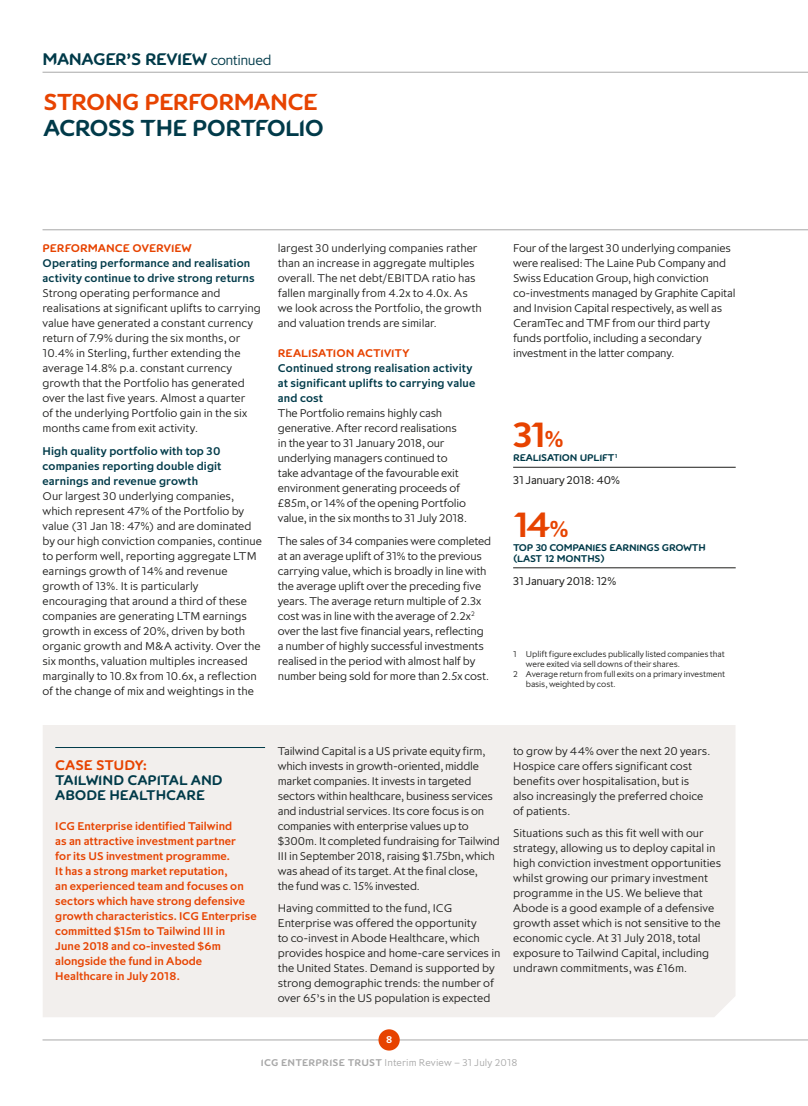
<style>
.page{position:relative;width:808px;height:1106px;background:#fff}
.page>*{position:absolute;margin:0;border:0;box-sizing:border-box;transform-origin:0 0}
.t1{font:37.5px "ICG Headline";color:#e74300}
.t2{font:24.75px "ICG Headline";letter-spacing:-.035em;color:#003a49}
.t3{font:24.75px "ICG Headline";letter-spacing:-.03em;color:#e74300}
.t4{font:18px "ICG Headline";letter-spacing:-.035em;color:#003a49}
.t5{font:15px/15px "ICG Headline";letter-spacing:-.01em;color:#003a49}
.t6{font:15px "ICG Headline";letter-spacing:-.01em;color:#e74300}
.t7{font:300 12px/15px "Pembroke";letter-spacing:-.01em;color:#1d1d1b}
.t8{font:500 12px/15px "Pembroke";color:#e74300}
.t9{font:500 12px/15px "Pembroke";letter-spacing:.01em;color:#003a49}
.t10{font:12px "ICG Headline";letter-spacing:-.01em;color:#e74300}
.t11{font:12px "Pembroke";letter-spacing:-.015em;color:#1d1d1b}
.t12{font:10.5px/10.5px "ICG Headline";letter-spacing:-.02em;color:#003a49}
.t13{font:300 10.5px "Pembroke";letter-spacing:.01em;color:#a8a8a8}
.t14{font:10.5px "ICG Headline";color:#fff}
.t15{font:300 9px "Pembroke";letter-spacing:-.01em;color:#1d1d1b}
.s1{font-family:"Pembroke";font-weight:300;font-size:15px}
.s2{font-size:24.75px}
.s3{font-family:"ICG Headline";font-weight:400}
</style>
<div class="page">
<div style="left:43px;top:725px;width:692px;height:292px;background:#f2efed"></div>
<hr style="left:55px;top:747px;width:210px;height:1px;background:#003a49">
<hr style="left:513px;top:467px;width:223px;height:1px;background:#1d1d1b">
<hr style="left:513px;top:567px;width:223px;height:1px;background:#1d1d1b">
<hr style="left:43px;top:1039px;width:765px;height:1px;background:#a8a8a8">
<div style="left:378px;top:1029px;width:22px;height:21px;background:#e74300;border-radius:50%"></div>
<hr style="left:43px;top:72px;width:765px;height:1px;background:#a8a8a8">
<hr style="left:43px;top:229px;width:765px;height:1px;background:#a8a8a8">
<h3 class="t4" style="left:43px;top:51px;width:231px">MANAGER’S REVIEW <span class="s1">continued</span></h3>
<h2 class="t3" style="left:43px;top:91px;width:276px">STRONG PERFORMANCE</h2>
<h2 class="t2" style="left:43px;top:117px;width:282px">ACROSS THE PORTFOLIO</h2>
<p class="t10" style="left:43px;top:243px;width:151px">PERFORMANCE OVERVIEW</p>
<p class="t9" style="left:43px;top:255px;width:214px">Operating performance and realisation activity continue to drive strong returns</p>
<p class="t7" style="left:43px;top:285px;width:220px">Strong operating performance and realisations at significant uplifts to carrying value have generated a constant currency return of 7.9% during the six months, or 10.4% in Sterling, further extending the average 14.8% p.a. constant currency growth that the Portfolio has generated over the last five years. Almost a quarter<br>of the underlying Portfolio gain in the six months came from exit activity.</p>
<p class="t9" style="left:43px;top:443px;width:180px;text-align:justify">High quality portfolio with top 30 companies reporting double digit earnings and revenue growth</p>
<p class="t7" style="left:43px;top:488px;width:221px">Our largest 30 underlying companies, which represent 47% of the Portfolio by value (31 Jan 18: 47%) and are dominated by our high conviction companies, continue to perform well, reporting aggregate LTM earnings growth of 14% and revenue growth of 13%. It is particularly encouraging that around a third of these companies are generating LTM earnings growth in excess of 20%, driven by both organic growth and M&amp;A activity. Over the six months, valuation multiples increased marginally to 10.8x from 10.6x, a reflection of the change of mix and weightings in the</p>
<p class="t7" style="left:278px;top:240px;width:205px">largest 30 underlying companies rather than an increase in aggregate multiples overall. The net debt/EBITDA ratio has fallen marginally from 4.2x to 4.0x. As we look across the Portfolio, the growth and valuation trends are similar.</p>
<p class="t10" style="left:278px;top:348px;width:133px">REALISATION ACTIVITY</p>
<p class="t9" style="left:278px;top:360px;width:199px">Continued strong realisation activity at significant uplifts to carrying value and cost</p>
<p class="t7" style="left:278px;top:405px;width:191px">The Portfolio remains highly cash generative. After record realisations in the year to 31 January 2018, our underlying managers continued to take advantage of the favourable exit environment generating proceeds of £85m, or 14% of the opening Portfolio value, in the six months to 31 July 2018.</p>
<p class="t7" style="left:278px;top:533px;width:215px">The sales of 34 companies were completed at an average uplift of 31% to the previous carrying value, which is broadly in line with the average uplift over the preceding five years. The average return multiple of 2.3x cost was in line with the average of 2.2x<sup>2 </sup>over the last five financial years, reflecting a number of highly successful investments realised in the period with almost half by number being sold for more than 2.5x cost.</p>
<p class="t7" style="left:513px;top:240px;width:224px">Four of the largest 30 underlying companies were realised: The Laine Pub Company and Swiss Education Group, high conviction co-investments managed by Graphite Capital and Invision Capital respectively, as well as CeramTec and TMF from our third party funds portfolio, including a secondary investment in the latter company.</p>
<h1 class="t1" style="left:513px;top:418px;width:52px">31<span class="s2">%</span></h1>
<p class="t12" style="left:513px;top:453px;width:106px">REALISATION UPLIFT<sup>1</sup></p>
<p class="t11" style="left:513px;top:473px;width:108px">31 January 2018: 40%</p>
<h1 class="t1" style="left:513px;top:508px;width:57px">14<span class="s2">%</span></h1>
<p class="t12" style="left:513px;top:543px;width:194px">TOP 30 COMPANIES EARNINGS GROWTH (LAST 12 MONTHS)</p>
<p class="t11" style="left:513px;top:573px;width:104px">31 January 2018: 12%</p>
<p class="t15" style="left:513px;top:649px;width:213px">1 Uplift figure excludes publically listed companies that</p>
<p class="t15" style="left:526px;top:658px;width:156px">were exited via sell downs of their shares.</p>
<p class="t15" style="left:513px;top:668px;width:213px">2 Average return from full exits on a primary investment</p>
<p class="t15" style="left:526px;top:678px;width:91px">basis, weighted by cost.</p>
<p class="t6" style="left:55px;top:758px;width:93px">CASE STUDY:</p>
<p class="t5" style="left:55px;top:773px;width:169px">TAILWIND CAPITAL AND<br>ABODE HEALTHCARE</p>
<p class="t8" style="left:55px;top:818px;width:203px">ICG Enterprise identified Tailwind<br>as an attractive investment partner<br>for its US investment programme.<br>It has a strong market reputation,<br>an experienced team and focuses on sectors which have strong defensive growth characteristics. ICG Enterprise committed $15m to Tailwind III in<br>June 2018 and co-invested $6m alongside the fund in Abode Healthcare in July 2018.</p>
<p class="t7" style="left:278px;top:743px;width:224px">Tailwind Capital is a US private equity firm, which invests in growth-oriented, middle market companies. It invests in targeted sectors within healthcare, business services and industrial services. Its core focus is on companies with enterprise values up to $300m. It completed fundraising for Tailwind III in September 2018, raising $1.75bn, which was ahead of its target. At the final close,<br>the fund was c. 15% invested.</p>
<p class="t7" style="left:278px;top:900px;width:224px">Having committed to the fund, ICG Enterprise was offered the opportunity<br>to co-invest in Abode Healthcare, which provides hospice and home-care services in the United States. Demand is supported by strong demographic trends: the number of over 65’s in the US population is expected</p>
<p class="t14" style="left:386px;top:1035px;width:8px">8</p>
<p class="t7" style="left:513px;top:743px;width:199px">to grow by 44% over the next 20 years.<br>Hospice care offers significant cost benefits over hospitalisation, but is also increasingly the preferred choice of patients.</p>
<p class="t7" style="left:513px;top:825px;width:210px">Situations such as this fit well with our strategy, allowing us to deploy capital in high conviction investment opportunities whilst growing our primary investment programme in the US. We believe that Abode is a good example of a defensive growth asset which is not sensitive to the economic cycle. At 31 July 2018, total exposure to Tailwind Capital, including undrawn commitments, was £16m.</p>
<p class="t13" style="left:261px;top:1056px;width:258px"><span class="s3">ICG ENTERPRISE TRUST</span> Interim Review – 31 July 2018</p>
</div>
